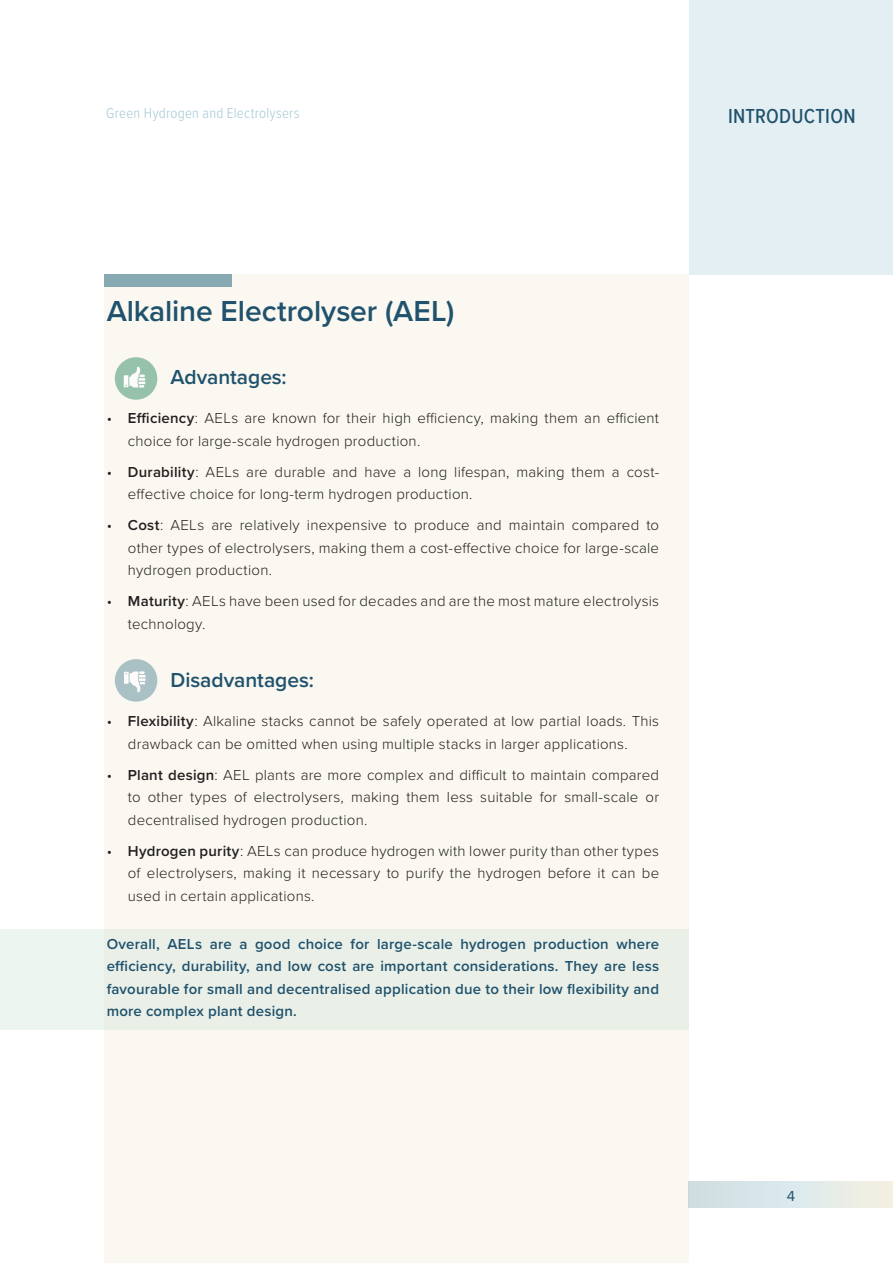
<style>
.page{position:relative;width:893px;height:1263px;background:#fff}
.page>*{position:absolute;margin:0;border:0;box-sizing:border-box;transform-origin:0 0}
.sh1{font:600 30px "Proxima Nova";letter-spacing:-.005em;color:#20526d}
.advantage{font:600 21px "Proxima Nova";color:#20526d}
.t1{font:500 21px "Proxima Nova Cond";letter-spacing:.01em;color:#20526d}
.t2{font:300 15px/22.5px "Proxima Nova";letter-spacing:.015em;color:#231f20}
.text{font:600 15px/22.5px "Proxima Nova";letter-spacing:.015em;color:#20526d;text-align:justify}
.t3{font:300 15px "Proxima Nova Cond";letter-spacing:.015em;color:#a4cad5}
.t4{font:15px "Proxima Nova";color:#20526d}
.s1{font-weight:600}
</style>
<div class="page">
<div style="left:104px;top:274px;width:585px;height:989px;background:#faf8f0"></div>
<div style="left:689px;top:0;width:204px;height:274px;background:#e3eff2"></div>
<div style="left:104px;top:274px;width:128px;height:13px;background:#87a9b2"></div>
<div style="left:689px;top:1181px;width:204px;height:27px;background:linear-gradient(to right,#cbdfe8,#f2f2e7)"></div>
<div style="left:0;top:929px;width:689px;height:101px;background:#eaf0e8"></div>
<div style="left:115px;top:357px;width:42px;height:43px;background:#96c2ac;border-radius:50%"></div>
<svg style="left:124px;top:366px;width:21px;height:22px"></svg>
<div style="left:115px;top:659px;width:42px;height:43px;background:#a9c0c4;border-radius:50%"></div>
<svg style="left:124px;top:671px;width:22px;height:22px"></svg>
<p class="t3" style="left:106px;top:102px;width:195px">Green Hydrogen and Electrolysers</p>
<h2 class="t1" style="left:728px;top:100px;width:129px">INTRODUCTION</h2>
<p class="sh1" style="left:107px;top:289px;width:349px">Alkaline Electrolyser (AEL)</p>
<p class="advantage" style="left:170px;top:361px;width:118px">Advantages:</p>
<p class="t2" style="left:128px;top:406px;width:533px;text-indent:-21px">• <span class="s1">Efficiency</span>: AELs are known for their high efficiency, making them an efficient choice for large-scale hydrogen production.</p>
<p class="t2" style="left:128px;top:460px;width:533px;text-indent:-21px">• <span class="s1">Durability</span>: AELs are durable and have a long lifespan, making them a cost&shy;effective choice for long-term hydrogen production.</p>
<p class="t2" style="left:128px;top:513px;width:533px;text-align:justify;text-indent:-21px">• <span class="s1">Cost</span>: AELs are relatively inexpensive to produce and maintain compared to other types of electrolysers, making them a cost-effective choice for large-scale hydrogen production.</p>
<p class="t2" style="left:128px;top:589px;width:533px;text-indent:-21px">• <span class="s1">Maturity</span>: AELs have been used for decades and are the most mature electrolysis technology.</p>
<p class="advantage" style="left:170px;top:664px;width:145px">Disadvantages:</p>
<p class="t2" style="left:128px;top:709px;width:533px;text-indent:-21px">• <span class="s1">Flexibility</span>: Alkaline stacks cannot be safely operated at low partial loads. This drawback can be omitted when using multiple stacks in larger applications.</p>
<p class="t2" style="left:128px;top:763px;width:533px;text-align:justify;text-indent:-21px">• <span class="s1">Plant design</span>: AEL plants are more complex and difficult to maintain compared to other types of electrolysers, making them less suitable for small-scale or decentralised hydrogen production.</p>
<p class="t2" style="left:128px;top:839px;width:533px;text-align:justify;text-indent:-21px">• <span class="s1">Hydrogen purity</span>: AELs can produce hydrogen with lower purity than other types of electrolysers, making it necessary to purify the hydrogen before it can be used in certain applications.</p>
<p class="text" style="left:107px;top:932px;width:554px">Overall, AELs are a good choice for large-scale hydrogen production where efficiency, durability, and low cost are important considerations. They are less favourable for small and decentralised application due to their low flexibility and more complex plant design.</p>
<p class="t4" style="left:787px;top:1185px;width:10px">4</p>
</div>
